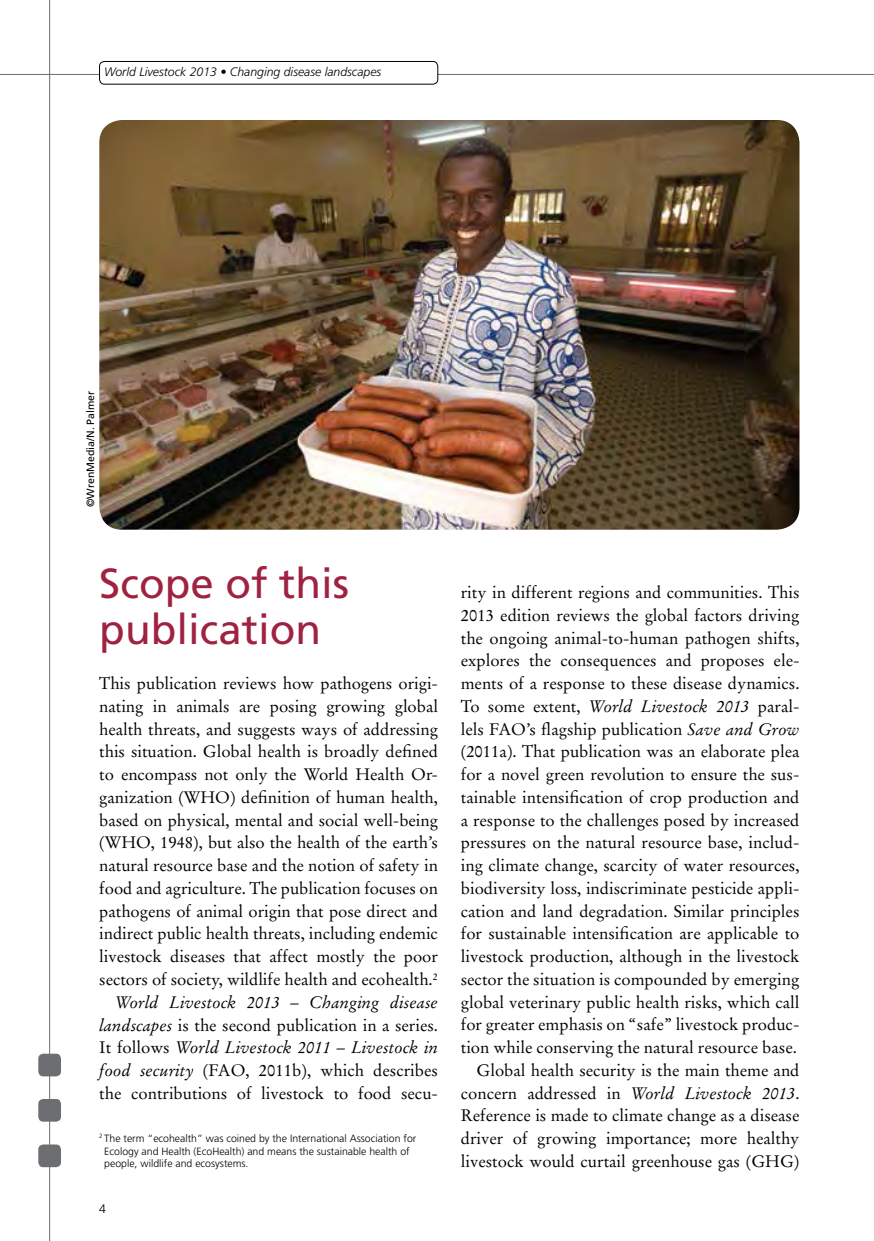
<style>
.page{position:relative;width:874px;height:1241px;background:#fff}
.page>*{position:absolute;margin:0;border:0;box-sizing:border-box;transform-origin:0 0}
.t1{font:42px/45.5px "Frutiger LT Std";color:#9f2341}
.t2{font:16.62px/22.8px "Stempel Garamond LT Std";color:#000;text-align:right}
.t3{font:italic 300 12.25px "Frutiger LT Std";color:#000}
.t4{font:300 12.25px "Frutiger LT Std";color:#000}
.t5{font:300 10.5px/12.6px "Frutiger LT Std";color:#000}
.t6{font:10.5px "Frutiger LT Std";color:#000}
.s1{font-style:italic}
</style>
<div class="page">
<hr style="left:0;top:74px;width:873px;height:1px;background:#6d6e71">
<hr style="left:49px;top:0;width:1px;height:1240px;background:#6d6e71">
<div style="left:38px;top:1053px;width:23px;height:23px;background:#6d6e71;border-radius:5px"></div>
<div style="left:38px;top:1098px;width:23px;height:23px;background:#6d6e71;border-radius:5px"></div>
<div style="left:38px;top:1144px;width:23px;height:22px;background:#6d6e71;border-radius:5px"></div>
<div style="left:99px;top:61px;width:338px;height:23px;background:#fff;border-radius:5px"></div>
<div style="left:99px;top:61px;width:339px;height:23px;border:1px solid #000;border-radius:5px"></div>
<img style="left:99px;top:120px;width:700px;height:409px">
<p class="t3" style="left:104px;top:65px;width:278px">World Livestock 2013 • Changing disease landscapes</p>
<p class="t6" style="left:84px;top:507px;width:118px;rotate:-90deg">©WrenMedia/N. Palmer</p>
<h1 class="t1" style="left:99px;top:561px;width:251px">Scope of this publication</h1>
<p class="t2" style="left:99px;top:672px;width:340px">This publication reviews how pathogens origi&shy;nating in animals are posing growing global health threats, and suggests ways of addressing this situation. Global health is broadly defined to encompass not only the World Health Or&shy;ganization (WHO) definition of human health, based on physical, mental and social well-being (WHO, 1948), but also the health of the earth’s natural resource base and the notion of safety in food and agriculture. The publication focuses on pathogens of animal origin that pose direct and indirect public health threats, including endemic livestock diseases that affect mostly the poor sectors of society, wildlife health and ecohealth.<sup>2<br></sup><span class="s1">World Livestock 2013 – Changing disease landscapes</span> is the second publication in a series.<br>It follows <span class="s1">World Livestock 2011 – Livestock in food security</span> (FAO, 2011b), which describes the contributions of livestock to food secu-</p>
<p class="t5" style="left:104px;top:1131px;width:313px;text-indent:-5px"><sup>2</sup> The term “ecohealth” was coined by the International Association for<br>Ecology and Health (EcoHealth) and means the sustainable health of people, wildlife and ecosystems.</p>
<p class="t4" style="left:99px;top:1201px;width:8px">4</p>
<p class="t2" style="left:460px;top:581px;width:340px">rity in different regions and communities. This 2013 edition reviews the global factors driving the ongoing animal-to-human pathogen shifts, explores the consequences and proposes ele&shy;ments of a response to these disease dynamics.<br>To some extent, <span class="s1">World Livestock 2013</span> paral&shy;lels FAO’s flagship publication <span class="s1">Save and Grow </span>(2011a). That publication was an elaborate plea for a novel green revolution to ensure the sus&shy;tainable intensification of crop production and a response to the challenges posed by increased pressures on the natural resource base, includ&shy;ing climate change, scarcity of water resources, biodiversity loss, indiscriminate pesticide appli&shy;cation and land degradation. Similar principles for sustainable intensification are applicable to livestock production, although in the livestock sector the situation is compounded by emerging global veterinary public health risks, which call for greater emphasis on “safe” livestock produc&shy;tion while conserving the natural resource base.<br>Global health security is the main theme and concern addressed in <span class="s1">World Livestock 2013</span>.<br>Reference is made to climate change as a disease driver of growing importance; more healthy livestock would curtail greenhouse gas (GHG)</p>
</div>
